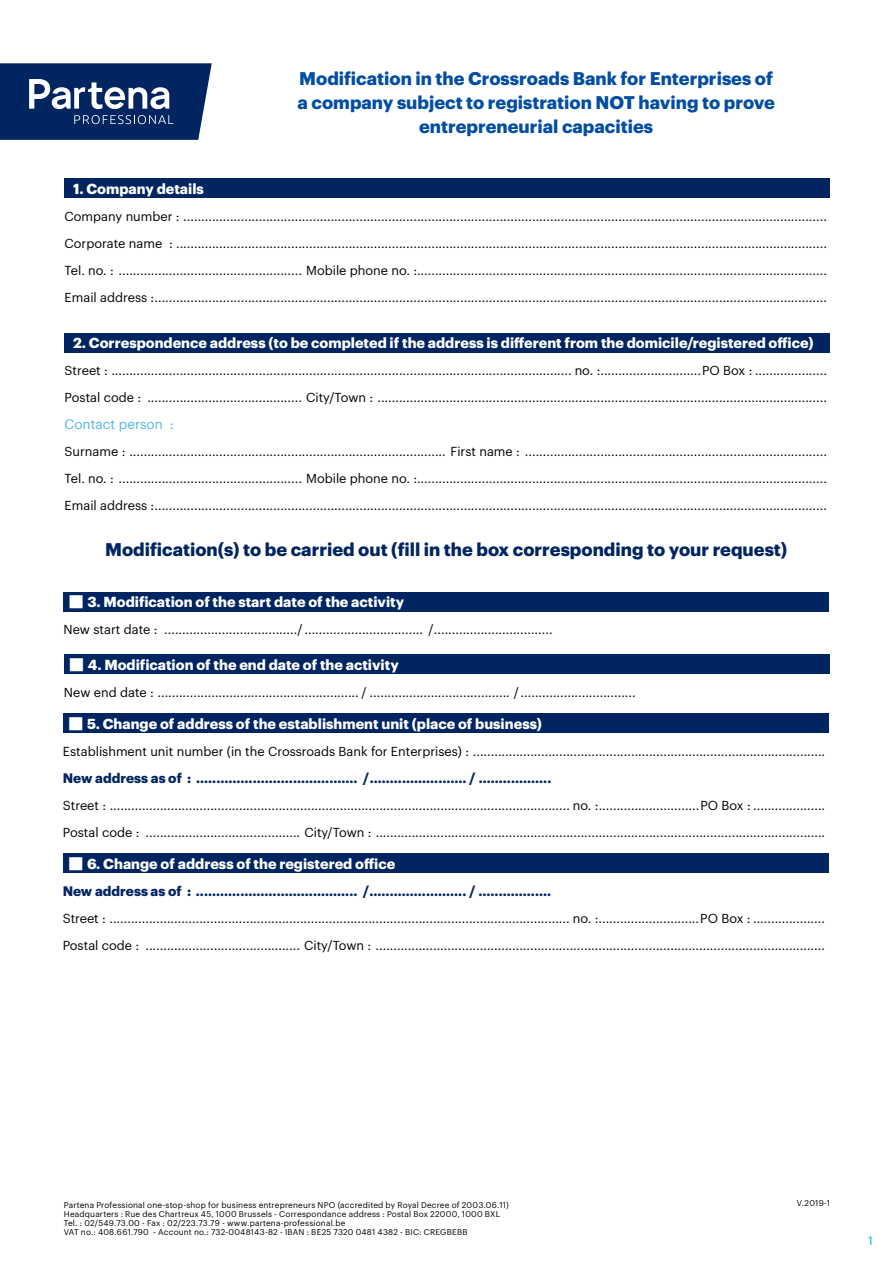
<style>
.page{position:relative;width:893px;height:1263px;background:#fff}
.page>*{position:absolute;margin:0;border:0;box-sizing:border-box;transform-origin:0 0}
.t1{font:700 18px/24px "Graphik";color:#034ea2;text-align:center}
.t2{font:700 18px "Graphik";color:#002561}
.t3{font:700 14.25px "Graphik";color:#fff}
.t4{font:700 13.5px "Graphik";color:#002561}
.t5{font:13.5px "Graphik";color:#51b4e6}
.t6{font:12.75px "Graphik";color:#000}
.t7{font:12px "Graphik";color:#00aeef}
.t8{font:8.25px/9px "Graphik";letter-spacing:.02em;color:#000}
</style>
<div class="page">
<svg style="left:0;top:63px;width:212px;height:77px;background:#254477"></svg>
<div style="left:65px;top:179px;width:765px;height:19px;background:#002561"></div>
<div style="left:65px;top:333px;width:765px;height:19px;background:#002561"></div>
<div style="left:64px;top:592px;width:765px;height:19px;background:#002561"></div>
<div style="left:64px;top:655px;width:765px;height:19px;background:#002561"></div>
<div style="left:63px;top:853px;width:765px;height:19px;background:#002561"></div>
<div style="left:63px;top:713px;width:766px;height:20px;background:#002561"></div>
<p class="t1" style="left:298px;top:65px;width:479px">Modification in the Crossroads Bank for Enterprises of a company subject to registration NOT having to prove entrepreneurial capacities</p>
<p class="t3" style="left:73px;top:178px;width:132px">1. Company details</p>
<p class="t6" style="left:65px;top:207px;width:764px">Company number : ...................................................................................................................................................................................</p>
<p class="t6" style="left:65px;top:234px;width:764px">Corporate name : .....................................................................................................................................................................................</p>
<p class="t6" style="left:65px;top:261px;width:764px">Tel. no. : ................................................... Mobile phone no. :..................................................................................................................</p>
<p class="t6" style="left:65px;top:288px;width:764px">Email address :...........................................................................................................................................................................................</p>
<p class="t3" style="left:73px;top:332px;width:742px">2. Correspondence address (to be completed if the address is different from the domicile/registered office)</p>
<p class="t6" style="left:65px;top:361px;width:764px">Street : ................................................................................................................................ no. :............................PO Box : ....................</p>
<p class="t6" style="left:65px;top:388px;width:764px">Postal code : ........................................... City/Town : .............................................................................................................................</p>
<p class="t5" style="left:65px;top:414px;width:111px">Contact person :</p>
<p class="t6" style="left:65px;top:442px;width:764px">Surname : ........................................................................................ First name : ....................................................................................</p>
<p class="t6" style="left:65px;top:469px;width:764px">Tel. no. : ................................................... Mobile phone no. :..................................................................................................................</p>
<p class="t6" style="left:65px;top:496px;width:764px">Email address :...........................................................................................................................................................................................</p>
<p class="t2" style="left:105px;top:536px;width:684px">Modification(s) to be carried out (fill in the box corresponding to your request)</p>
<p class="t3" style="left:68px;top:591px;width:338px">■ 3. Modification of the start date of the activity</p>
<p class="t6" style="left:64px;top:620px;width:490px">New start date : ...................................../ ................................. /.................................</p>
<p class="t3" style="left:68px;top:654px;width:332px">■ 4. Modification of the end date of the activity</p>
<p class="t6" style="left:64px;top:683px;width:573px">New end date : ........................................................ / ....................................... / ................................</p>
<p class="t3" style="left:68px;top:712px;width:476px">■ 5. Change of address of the establishment unit (place of business)</p>
<p class="t6" style="left:63px;top:742px;width:764px">Establishment unit number (in the Crossroads Bank for Enterprises) : ..................................................................................................</p>
<p class="t4" style="left:63px;top:768px;width:490px">New address as of : ........................................ /........................ / ..................</p>
<p class="t6" style="left:63px;top:796px;width:764px">Street : ................................................................................................................................ no. :............................PO Box : ....................</p>
<p class="t6" style="left:63px;top:823px;width:764px">Postal code : ........................................... City/Town : .............................................................................................................................</p>
<p class="t3" style="left:67px;top:852px;width:329px">■ 6. Change of address of the registered office</p>
<p class="t4" style="left:63px;top:881px;width:490px">New address as of : ........................................ /........................ / ..................</p>
<p class="t6" style="left:63px;top:909px;width:764px">Street : ................................................................................................................................ no. :............................PO Box : ....................</p>
<p class="t6" style="left:63px;top:936px;width:764px">Postal code : ........................................... City/Town : .............................................................................................................................</p>
<p class="t8" style="left:64px;top:1200px;width:446px">Partena Professional one-stop-shop for business entrepreneurs NPO (accredited by Royal Decree of 2003.06.11)</p>
<p class="t8" style="left:797px;top:1198px;width:35px">V.2019-1</p>
<p class="t8" style="left:64px;top:1209px;width:438px">Headquarters : Rue des Chartreux 45, 1000 Brussels - Correspondance address : Postal Box 22000, 1000 BXL<br>Tel. : 02/549.73.00 - Fax : 02/223.73.79 - www.partena-professional.be<br>VAT no.: 408.661.790 - Account no.: 732-0048143-82 - IBAN : BE25 7320 0481 4382 - BIC: CREGBEBB</p>
<p class="t7" style="left:868px;top:1232px;width:6px">1</p>
</div>
